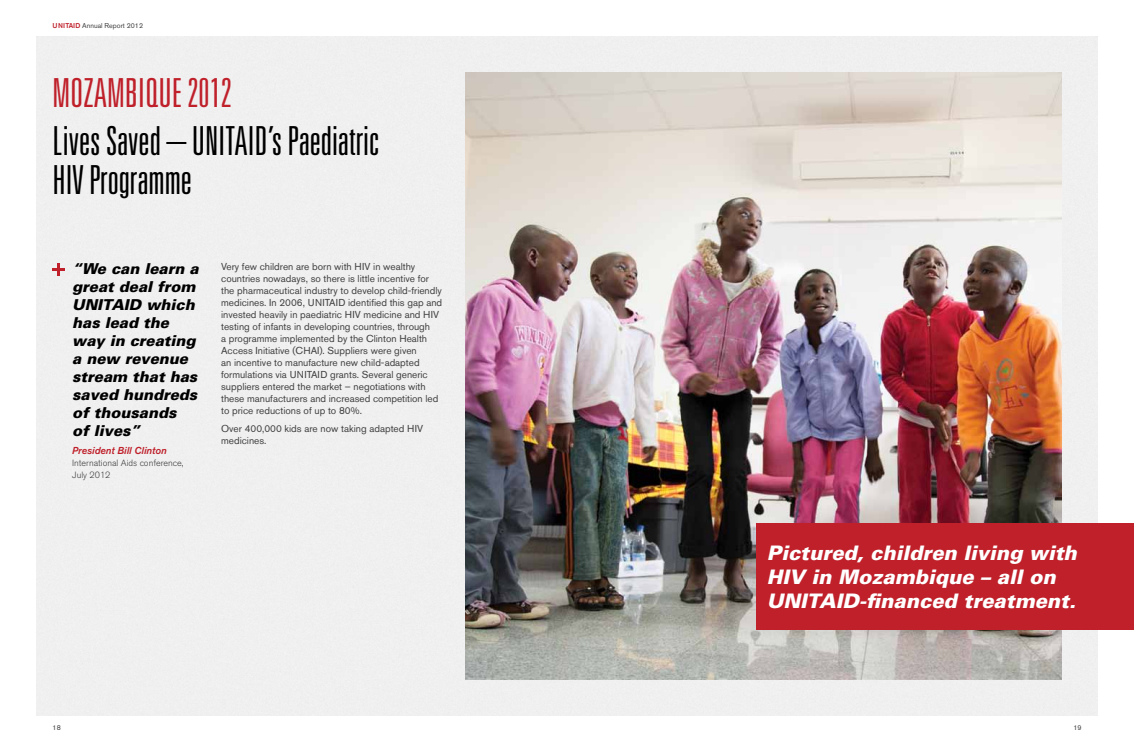
<style>
.page{position:relative;width:1134px;height:752px;background:#fff}
.page>*{position:absolute;margin:0;border:0;box-sizing:border-box;transform-origin:0 0}
.t1{font:300 ultra-condensed 40px/39px "Univers";color:#000}
.t2{font:300 ultra-condensed 40px "Univers";color:#bf202a}
.t3{font:italic 900 20px/24px "Univers";color:#fff}
.t4{font:italic 900 15px/18px "Univers";color:#000}
.t5{font:10px/12px "Akzidenz Grotesk BQ";color:#414042}
.t6{font:italic 10px "Akzidenz Grotesk BQ Med";color:#bf202a}
.t7{font:300 9px/12px "Akzidenz Grotesk BQ";color:#414042}
.t8{font:7px "Akzidenz Grotesk BQ";color:#414042}
.s1{font-weight:500;color:#bf202a}
</style>
<div class="page">
<div style="left:36px;top:36px;width:1062px;height:679px;background:#f0f0f0"></div>
<svg style="left:52px;top:263px;width:13px;height:13px"></svg>
<img style="left:465px;top:72px;width:597px;height:606px">
<div style="left:757px;top:523px;width:377px;height:106px;background:#bf202a"></div>
<p class="t8" style="left:53px;top:21px;width:92px"><span class="s1">UNITAID</span> Annual Report 2012</p>
<h1 class="t2" style="left:52px;top:72px;width:181px">MOZAMBIQUE 2012</h1>
<h1 class="t1" style="left:52px;top:121px;width:328px">Lives Saved – UNITAID’s Paediatric<br>HIVProgramme</h1>
<h3 class="t4" style="left:72px;top:259px;width:128px">“We can learn a great deal from<br>UNITAID which has lead the way in creating a new revenue stream that has saved hundreds of thousands<br>of lives”</h3>
<p class="t6" style="left:72px;top:444px;width:96px">President Bill Clinton</p>
<p class="t7" style="left:72px;top:457px;width:113px">International Aids conference,<br>July 2012</p>
<p class="t5" style="left:221px;top:260px;width:223px">Very few children are born with HIV in wealthy countries nowadays, so there is little incentive for the pharmaceutical industry to develop child-friendly medicines. In 2006, UNITAID identified this gap and invested heavily in paediatric HIV medicine and HIV testing of infants in developing countries, through<br>a programme implemented by the Clinton Health Access Initiative (CHAI). Suppliers were given<br>an incentive to manufacture new child-adapted formulations via UNITAID grants. Several generic suppliers entered the market – negotiations with these manufacturers and increased competition led to price reductions of up to 80%.</p>
<p class="t5" style="left:221px;top:422px;width:204px">Over 400,000 kids are now taking adapted HIV medicines.</p>
<p class="t8" style="left:53px;top:723px;width:10px">18</p>
<h2 class="t3" style="left:767px;top:540px;width:311px">Pictured, children living with<br>HIV in Mozambique – all on<br>UNITAID-financed treatment.</h2>
<p class="t8" style="left:1073px;top:723px;width:10px">19</p>
</div>
